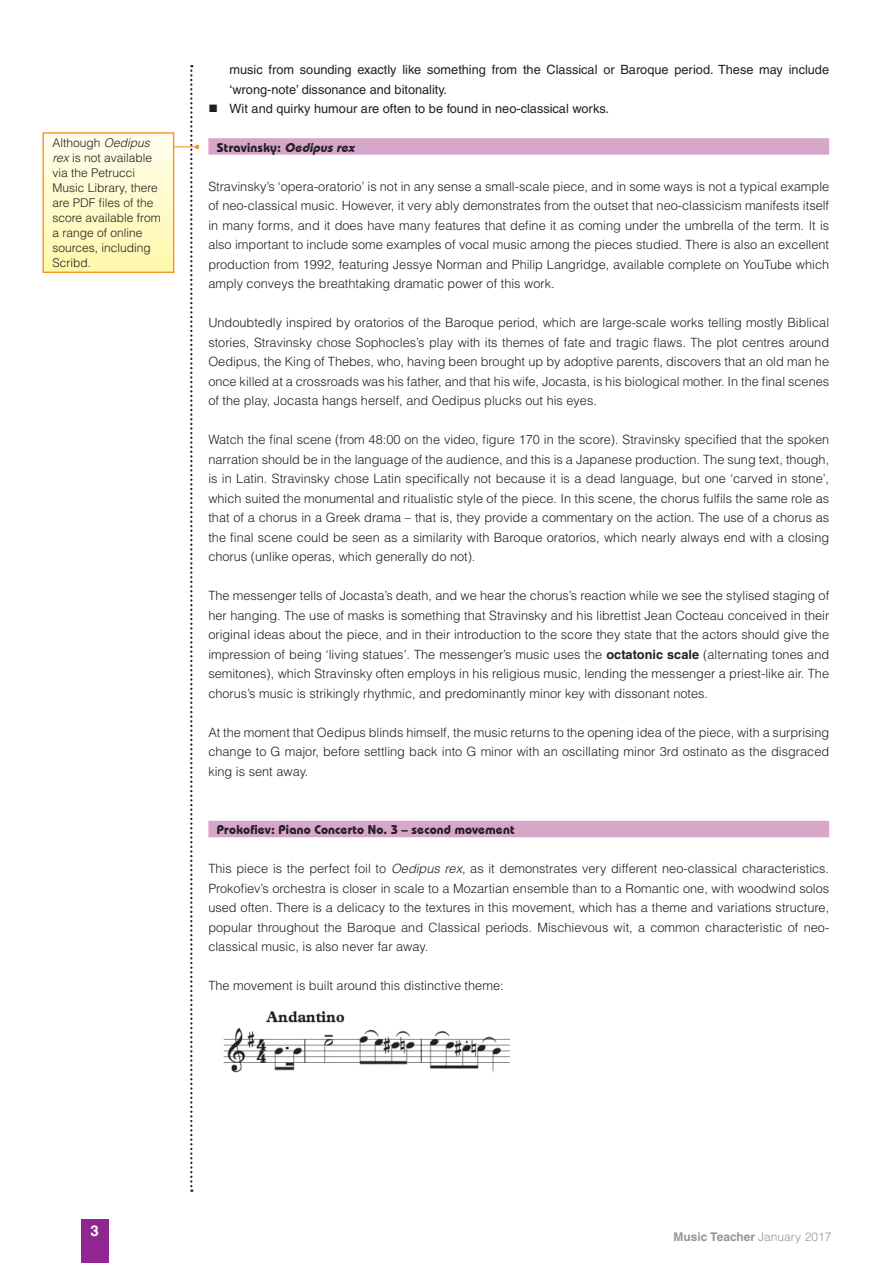
<style>
.page{position:relative;width:893px;height:1263px;background:#fff}
.page>*{position:absolute;margin:0;border:0;box-sizing:border-box;transform-origin:0 0}
.t1{font:700 15px "Helvetica";color:#fff}
.Body_Text{font:300 12.75px/19.5px "Helvetica";color:#231f20;text-align:justify}
.t2{font:12.75px/19.5px "Helvetica";color:#231f20}
.B_Heading{font:700 12.75px "Bauhaus IT Cby BT";letter-spacing:.015em;color:#231f20}
.t3{font:300 12px/15px "Helvetica";color:#231f20}
.t4{font:700 12px "Helvetica";color:#939598}
.s1{font-style:italic}
.s2{font-weight:700}
.s3{font-weight:300}
</style>
<div class="page">
<div style="left:81px;top:1219px;width:27px;height:44px;background:#90268f"></div>
<div style="left:208px;top:138px;width:621px;height:17px;background:#d7a6cb"></div>
<div style="left:208px;top:821px;width:621px;height:16px;background:#d7a6cb"></div>
<svg style="left:174px;top:65px;width:26px;height:1127px"></svg>
<div style="left:43px;top:133px;width:131px;height:139px;background:linear-gradient(to bottom,#fffdee,#fff8ab)"></div>
<div style="left:43px;top:132px;width:131px;height:141px;border:1px solid #f6911e"></div>
<img style="left:223px;top:1011px;width:286px;height:62px">
<p class="t3" style="left:52px;top:135px;width:110px">Although <span class="s1">Oedipus rex</span> is not available via the Petrucci<br>Music Library, there are PDF files of the score available from a range of online sources, including<br>Scribd.</p>
<p class="t2" style="left:230px;top:60px;width:601px">music from sounding exactly like something from the Classical or Baroque period. These may include ‘wrong-note’ dissonance and bitonality.</p>
<p class="t2" style="left:230px;top:99px;width:381px">Wit and quirky humour are often to be found in neo-classical works.</p>
<p class="B_Heading" style="left:217px;top:139px;width:142px">Stravinsky: <span class="s1">Oedipus rex</span></p>
<p class="Body_Text" style="left:208px;top:176px;width:622px">Stravinsky’s ‘opera-oratorio’ is not in any sense a small-scale piece, and in some ways is not a typical example of neo-classical music. However, it very ably demonstrates from the outset that neo-classicism manifests itself in many forms, and it does have many features that define it as coming under the umbrella of the term. It is also important to include some examples of vocal music among the pieces studied. There is also an excellent production from 1992, featuring Jessye Norman and Philip Langridge, available complete on YouTube which amply conveys the breathtaking dramatic power of this work.</p>
<p class="Body_Text" style="left:208px;top:312px;width:622px">Undoubtedly inspired by oratorios of the Baroque period, which are large-scale works telling mostly Biblical stories, Stravinsky chose Sophocles’s play with its themes of fate and tragic flaws. The plot centres around Oedipus, the King of Thebes, who, having been brought up by adoptive parents, discovers that an old man he once killed at a crossroads was his father, and that his wife, Jocasta, is his biological mother. In the final scenes of the play, Jocasta hangs herself, and Oedipus plucks out his eyes.</p>
<p class="Body_Text" style="left:208px;top:429px;width:622px">Watch the final scene (from 48:00 on the video, figure 170 in the score). Stravinsky specified that the spoken narration should be in the language of the audience, and this is a Japanese production. The sung text, though, is in Latin. Stravinsky chose Latin specifically not because it is a dead language, but one ‘carved in stone’, which suited the monumental and ritualistic style of the piece. In this scene, the chorus fulfils the same role as that of a chorus in a Greek drama – that is, they provide a commentary on the action. The use of a chorus as the final scene could be seen as a similarity with Baroque oratorios, which nearly always end with a closing chorus (unlike operas, which generally do not).</p>
<p class="Body_Text" style="left:208px;top:585px;width:622px">The messenger tells of Jocasta’s death, and we hear the chorus’s reaction while we see the stylised staging of her hanging. The use of masks is something that Stravinsky and his librettist Jean Cocteau conceived in their original ideas about the piece, and in their introduction to the score they state that the actors should give the impression of being ‘living statues’. The messenger’s music uses the <span class="s2">octatonic scale</span> (alternating tones and semitones), which Stravinsky often employs in his religious music, lending the messenger a priest-like air. The chorus’s music is strikingly rhythmic, and predominantly minor key with dissonant notes.</p>
<p class="Body_Text" style="left:208px;top:722px;width:622px">At the moment that Oedipus blinds himself, the music returns to the opening idea of the piece, with a surprising change to G major, before settling back into G minor with an oscillating minor 3rd ostinato as the disgraced king is sent away.</p>
<p class="B_Heading" style="left:217px;top:822px;width:299px">Prokofiev: Piano Concerto No. 3 – second movement</p>
<p class="Body_Text" style="left:208px;top:858px;width:622px">This piece is the perfect foil to <span class="s1">Oedipus rex</span>, as it demonstrates very different neo-classical characteristics.<br>Prokofiev’s orchestra is closer in scale to a Mozartian ensemble than to a Romantic one, with woodwind solos used often. There is a delicacy to the textures in this movement, which has a theme and variations structure, popular throughout the Baroque and Classical periods. Mischievous wit, a common characteristic of neo&shy;classical music, is also never far away.</p>
<p class="Body_Text" style="left:208px;top:975px;width:297px">The movement is built around this distinctive theme:</p>
<p class="t1" style="left:91px;top:1222px;width:10px">3</p>
<p class="t4" style="left:674px;top:1229px;width:159px">Music Teacher <span class="s3">January 2017</span></p>
</div>
